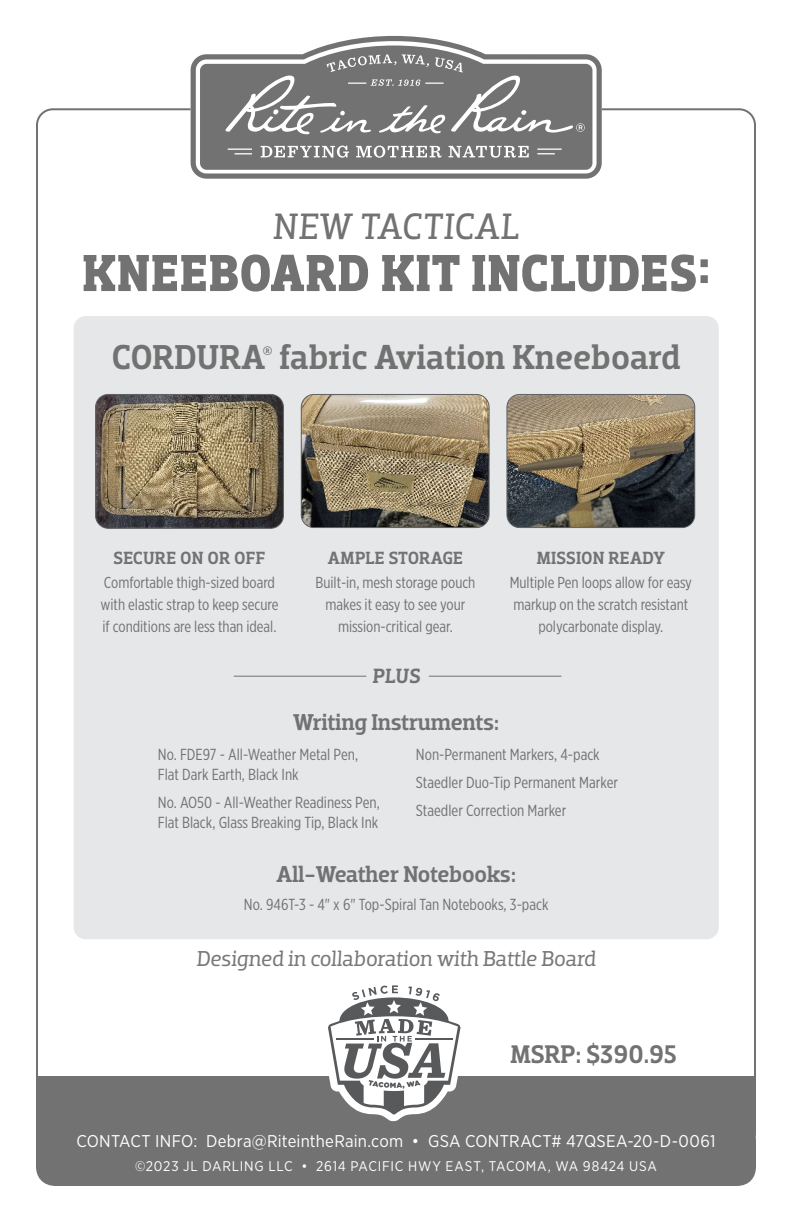
<style>
.page{position:relative;width:792px;height:1224px;background:#fff}
.page>*{position:absolute;margin:0;border:0;box-sizing:border-box;transform-origin:0 0}
.t1{font:700 53px "Dobra Slab";letter-spacing:.02em;color:#717271;scale:.95 1}
.t2{font:italic 37.4px "Dobra Slab";letter-spacing:.005em;color:#717271}
.t3{font:500 35.2px "Dobra Slab";letter-spacing:-.005em;color:#717271}
.t4{font:500 26px "Dobra Slab";color:#717271}
.t5{font:500 23.2px "Dobra Slab";letter-spacing:-.015em;color:#717271}
.t6{font:italic 22px "Dobra Slab";letter-spacing:-.015em;color:#76787b}
.t7{font:italic 500 21px "Dobra Slab";color:#717271}
.t8{font:500 18px "Dobra Slab";color:#717271}
.t9{font:17px "Gotham Narrow";letter-spacing:.01em;color:#fff}
.t10{font:16px/20px "Gotham X Narrow";color:#717271}
.t11{font:15.8px/22px "Gotham X Narrow";color:#717271;text-align:center}
.t12{font:14px "Gotham Narrow";letter-spacing:.055em;color:#fff}
.t13{font:500 12.8px "Dobra Slab";color:#717271}
</style>
<div class="page">
<svg style="left:191px;top:36px;width:411px;height:143px"></svg>
<svg style="left:200px;top:46px;width:392px;height:124px;background:#8a8b8a"></svg>
<div style="left:74px;top:316px;width:645px;height:623px;background:#e6e7e9;border-radius:12px"></div>
<img style="left:301px;top:394px;width:187px;height:134px">
<div style="left:301px;top:394px;width:189px;height:134px;border:1px solid #636366;border-radius:13px"></div>
<img style="left:96px;top:394px;width:187px;height:133px">
<div style="left:95px;top:394px;width:189px;height:135px;border:1px solid #636366;border-radius:13px"></div>
<img style="left:507px;top:394px;width:188px;height:134px">
<div style="left:507px;top:394px;width:188px;height:134px;border:1px solid #636366;border-radius:13px"></div>
<hr style="left:429px;top:676px;width:132px;height:1px;background:#717271">
<hr style="left:234px;top:676px;width:132px;height:1px;background:#717271">
<div style="left:36px;top:1121px;width:720px;height:65px;background:#717271"></div>
<div style="left:36px;top:1076px;width:719px;height:73px;background:#717271"></div>
<svg style="left:328px;top:985px;width:133px;height:136px"></svg>
<p class="t2" style="left:273px;top:204px;width:248px">NEW TACTICAL</p>
<p class="t1" style="left:83px;top:242px;width:662px">KNEEBOARD KIT INCLUDES:</p>
<p class="t3" style="left:112px;top:337px;width:570px">CORDURA fabric Aviation Kneeboard</p>
<p class="t13" style="left:263px;top:344px;width:11px">®</p>
<p class="t8" style="left:114px;top:547px;width:153px">SECURE ON OR OFF</p>
<p class="t11" style="left:101px;top:571px;width:179px;text-align:left">Comfortable thigh-sized board with elastic strap to keep secure if conditions are less than ideal.</p>
<p class="t8" style="left:328px;top:547px;width:137px">AMPLE STORAGE</p>
<p class="t11" style="left:316px;top:571px;width:161px">Built-in, mesh storage pouch makes it easy to see your mission-critical gear.</p>
<p class="t8" style="left:537px;top:547px;width:130px">MISSION READY</p>
<p class="t11" style="left:510px;top:571px;width:184px">Multiple Pen loops allow for easy markup on the scratch resistant polycarbonate display.</p>
<p class="t7" style="left:373px;top:664px;width:50px">PLUS</p>
<p class="t5" style="left:293px;top:708px;width:207px">Writing Instruments:</p>
<p class="t10" style="left:158px;top:744px;width:202px">No. FDE97 - All-Weather Metal Pen,<br>Flat Dark Earth, Black Ink</p>
<p class="t10" style="left:158px;top:792px;width:224px">No. AO50 - All-Weather Readiness Pen,</p>
<p class="t10" style="left:158px;top:812px;width:222px">Flat Black, Glass Breaking Tip, Black Ink</p>
<p class="t10" style="left:416px;top:740px;width:204px;line-height:28px">Non-Permanent Markers, 4-pack<br>Staedler Duo-Tip Permanent Marker</p>
<p class="t10" style="left:416px;top:800px;width:152px">Staedler Correction Marker</p>
<p class="t5" style="left:276px;top:860px;width:241px">All-Weather Notebooks:</p>
<p class="t10" style="left:244px;top:894px;width:306px">No. 946T-3 - 4" x 6" Top-Spiral Tan Notebooks, 3-pack</p>
<p class="t6" style="left:196px;top:945px;width:401px">Designed in collaboration with Battle Board</p>
<p class="t4" style="left:510px;top:1039px;width:168px">MSRP: $390.95</p>
<p class="t9" style="left:76px;top:1130px;width:641px">CONTACT INFO: Debra@RiteintheRain.com • GSA CONTRACT# 47QSEA-20-D-0061</p>
<p class="t12" style="left:135px;top:1157px;width:523px">©2023 JL DARLING LLC • 2614 PACIFIC HWY EAST, TACOMA, WA 98424 USA</p>
</div>
